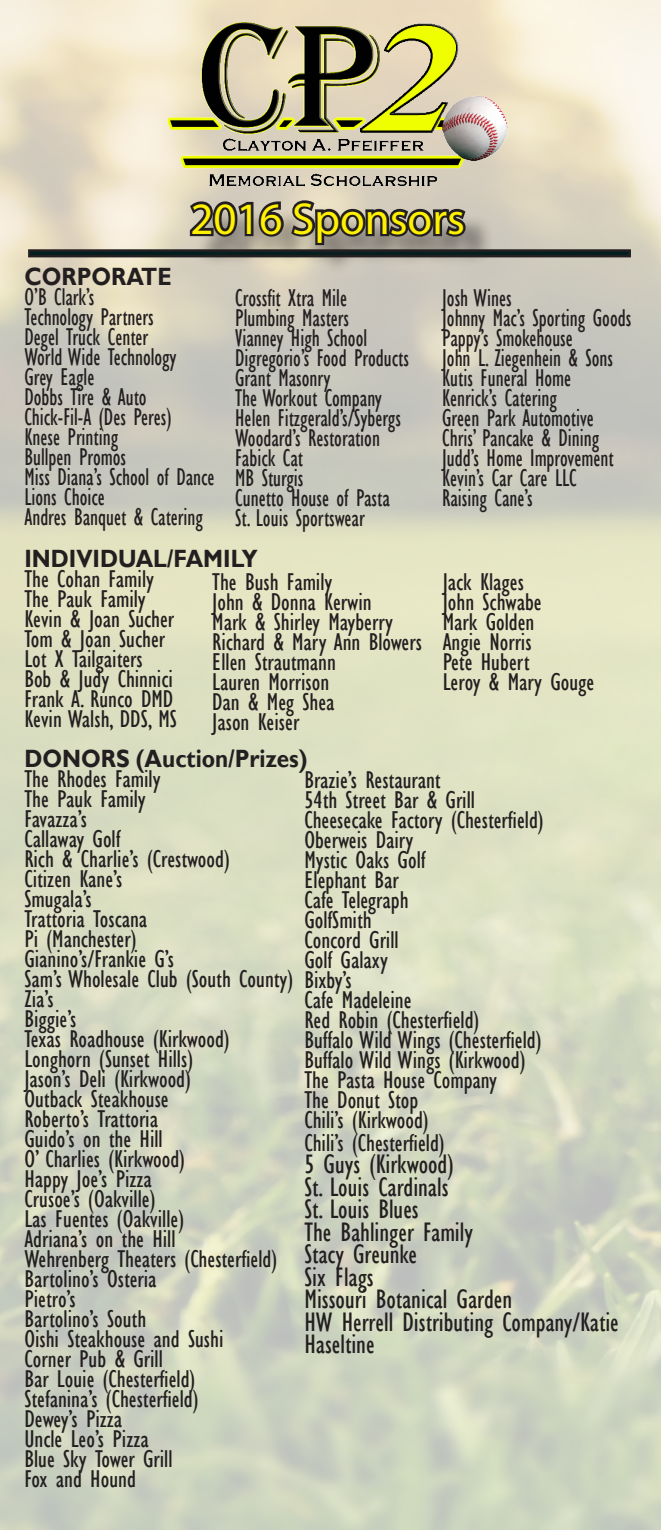
<style>
.page{position:relative;width:661px;height:1530px;background:#fff}
.page>*{position:absolute;margin:0;border:0;box-sizing:border-box;transform-origin:0 0}
.t1{font:45px "Myriad Pro";color:#fff101}
.t2{font:condensed 27.5px/22.5px "Gill Sans";color:#231f20}
.t3{font:condensed 25px "Gill Sans";color:#231f20}
.t4{font:condensed 25px "Gill Sans";color:#231f20;scale:.9 1}
.t5{font:700 25px "Gill Sans";color:#231f20;scale:.9 1}
</style>
<div class="page">
<img style="left:153px;top:0;width:367px;height:204px">
<div style="left:29px;top:251px;width:600px;height:5px;background:#011f20"></div>
<div style="left:28px;top:249px;width:603px;height:8px;border:2px solid #231f20"></div>
<div style="left:194px;top:205px;width:301px;height:70px;background:#231f20;opacity:.49"></div>
<svg style="left:185px;top:198px;width:283px;height:227px;background:#b3b0a6"></svg>
<p class="t1" style="left:190px;top:191px;width:276px">2016 Sponsors</p>
<p class="t5" style="left:24px;top:262px;width:165px">CORPORATE</p>
<p class="t4" style="left:24px;top:283px;width:79px">O’B Clark’s</p>
<p class="t4" style="left:24px;top:303px;width:145px">Technology Partners</p>
<p class="t4" style="left:24px;top:323px;width:139px">Degel Truck Center</p>
<p class="t4" style="left:24px;top:343px;width:170px">World Wide Technology</p>
<p class="t4" style="left:24px;top:363px;width:79px">Grey Eagle</p>
<p class="t4" style="left:24px;top:383px;width:137px">Dobbs Tire &amp; Auto</p>
<p class="t4" style="left:24px;top:403px;width:165px">Chick-Fil-A (Des Peres)</p>
<p class="t4" style="left:24px;top:423px;width:106px">Knese Printing</p>
<p class="t4" style="left:24px;top:443px;width:115px">Bullpen Promos</p>
<p class="t4" style="left:24px;top:463px;width:213px">Miss Diana’s School of Dance</p>
<p class="t4" style="left:24px;top:483px;width:91px">Lions Choice</p>
<p class="t4" style="left:24px;top:503px;width:200px">Andres Banquet &amp; Catering</p>
<p class="t4" style="left:235px;top:283px;width:126px">Crossfit Xtra Mile</p>
<p class="t4" style="left:235px;top:303px;width:128px">Plumbing Masters</p>
<p class="t4" style="left:235px;top:323px;width:148px">Vianney High School</p>
<p class="t4" style="left:235px;top:343px;width:194px">Digregorio’s Food Products</p>
<p class="t4" style="left:235px;top:363px;width:107px">Grant Masonry</p>
<p class="t4" style="left:235px;top:383px;width:164px">The Workout Company</p>
<p class="t4" style="left:235px;top:403px;width:186px">Helen Fitzgerald’s/Sybergs</p>
<p class="t4" style="left:235px;top:423px;width:162px">Woodard’s Restoration</p>
<p class="t4" style="left:235px;top:443px;width:77px">Fabick Cat</p>
<p class="t4" style="left:235px;top:463px;width:77px">MB Sturgis</p>
<p class="t4" style="left:235px;top:483px;width:173px">Cunetto House of Pasta</p>
<p class="t4" style="left:235px;top:503px;width:145px">St. Louis Sportswear</p>
<p class="t5" style="left:24px;top:544px;width:261px">INDIVIDUAL/FAMILY</p>
<p class="t3" style="left:24px;top:565px;width:131px">The Cohan Family</p>
<p class="t3" style="left:24px;top:585px;width:123px">The Pauk Family</p>
<p class="t3" style="left:24px;top:605px;width:151px">Kevin &amp; Joan Sucher</p>
<p class="t3" style="left:24px;top:625px;width:142px">Tom &amp; Joan Sucher</p>
<p class="t3" style="left:24px;top:645px;width:120px">Lot X Tailgaiters</p>
<p class="t3" style="left:24px;top:665px;width:150px">Bob &amp; Judy Chinnici</p>
<p class="t3" style="left:24px;top:685px;width:150px">Frank A. Runco DMD</p>
<p class="t3" style="left:24px;top:705px;width:154px">Kevin Walsh, DDS, MS</p>
<p class="t3" style="left:212px;top:567px;width:122px">The Bush Family</p>
<p class="t3" style="left:212px;top:587px;width:161px">John &amp; Donna Kerwin</p>
<p class="t3" style="left:212px;top:607px;width:182px">Mark &amp; Shirley Mayberry</p>
<p class="t3" style="left:212px;top:627px;width:211px">Richard &amp; Mary Ann Blowers</p>
<p class="t3" style="left:212px;top:647px;width:125px">Ellen Strautmann</p>
<p class="t3" style="left:212px;top:667px;width:118px">Lauren Morrison</p>
<p class="t3" style="left:212px;top:687px;width:124px">Dan &amp; Meg Shea</p>
<p class="t3" style="left:212px;top:707px;width:88px">Jason Keiser</p>
<p class="t4" style="left:442px;top:283px;width:79px">Josh Wines</p>
<p class="t4" style="left:442px;top:303px;width:212px">Johnny Mac’s Sporting Goods</p>
<p class="t4" style="left:442px;top:323px;width:147px">Pappy’s Smokehouse</p>
<p class="t4" style="left:442px;top:343px;width:191px">John L. Ziegenhein &amp; Sons</p>
<p class="t4" style="left:442px;top:363px;width:145px">Kutis Funeral Home</p>
<p class="t4" style="left:442px;top:383px;width:129px">Kenrick’s Catering</p>
<p class="t4" style="left:442px;top:403px;width:170px">Green Park Automotive</p>
<p class="t4" style="left:442px;top:423px;width:176px">Chris’ Pancake &amp; Dining</p>
<p class="t4" style="left:442px;top:443px;width:192px">Judd’s Home Improvement</p>
<p class="t4" style="left:442px;top:463px;width:151px">Kevin’s Car Care LLC</p>
<p class="t4" style="left:442px;top:483px;width:102px">Raising Cane’s</p>
<p class="t3" style="left:442px;top:567px;width:83px">Jack Klages</p>
<p class="t3" style="left:442px;top:587px;width:100px">John Schwabe</p>
<p class="t3" style="left:442px;top:607px;width:93px">Mark Golden</p>
<p class="t3" style="left:442px;top:627px;width:90px">Angie Norris</p>
<p class="t3" style="left:442px;top:647px;width:88px">Pete Hubert</p>
<p class="t3" style="left:442px;top:667px;width:153px">Leroy &amp; Mary Gouge</p>
<p class="t5" style="left:24px;top:743px;width:316px">DONORS (Auction/Prizes)</p>
<p class="t3" style="left:24px;top:764px;width:138px">The Rhodes Family</p>
<p class="t3" style="left:24px;top:784px;width:123px">The Pauk Family</p>
<p class="t3" style="left:24px;top:804px;width:64px">Favazza’s</p>
<p class="t3" style="left:24px;top:824px;width:98px">Callaway Golf</p>
<p class="t3" style="left:24px;top:844px;width:207px">Rich &amp; Charlie’s (Crestwood)</p>
<p class="t3" style="left:24px;top:864px;width:99px">Citizen Kane’s</p>
<p class="t3" style="left:24px;top:884px;width:69px">Smugala’s</p>
<p class="t3" style="left:24px;top:904px;width:124px">Trattoria Toscana</p>
<p class="t3" style="left:24px;top:924px;width:113px">Pi (Manchester)</p>
<p class="t3" style="left:24px;top:944px;width:151px">Gianino’s/Frankie G’s</p>
<p class="t3" style="left:24px;top:964px;width:329px">Sam’s Wholesale Club (South County) Bixby’s</p>
<p class="t3" style="left:304px;top:765px;width:138px">Brazie’s Restaurant</p>
<p class="t3" style="left:304px;top:785px;width:172px">54th Street Bar &amp; Grill</p>
<p class="t3" style="left:304px;top:805px;width:241px">Cheesecake Factory (Chesterfield)</p>
<p class="t3" style="left:304px;top:825px;width:110px">Oberweis Dairy</p>
<p class="t3" style="left:304px;top:845px;width:123px">Mystic Oaks Golf</p>
<p class="t3" style="left:304px;top:865px;width:96px">Elephant Bar</p>
<p class="t3" style="left:304px;top:885px;width:106px">Cafe Telegraph</p>
<p class="t3" style="left:304px;top:905px;width:69px">GolfSmith</p>
<p class="t3" style="left:304px;top:925px;width:96px">Concord Grill</p>
<p class="t3" style="left:304px;top:945px;width:85px">Golf Galaxy</p>
<p class="t3" style="left:304px;top:985px;width:109px">Cafe Madeleine</p>
<p class="t3" style="left:304px;top:1005px;width:176px">Red Robin (Chesterfield)</p>
<p class="t3" style="left:304px;top:1025px;width:238px">Buffalo Wild Wings (Chesterfield)</p>
<p class="t3" style="left:304px;top:1045px;width:222px">Buffalo Wild Wings (Kirkwood)</p>
<p class="t3" style="left:304px;top:1065px;width:194px">The Pasta House Company</p>
<p class="t3" style="left:304px;top:1085px;width:115px">The Donut Stop</p>
<p class="t3" style="left:304px;top:1105px;width:126px">Chili’s (Kirkwood)</p>
<p class="t3" style="left:304px;top:1128px;width:142px">Chili’s (Chesterfield)</p>
<p class="t2" style="left:304px;top:1153px;width:151px">5 Guys (Kirkwood)</p>
<p class="t2" style="left:304px;top:1176px;width:146px">St. Louis Cardinals</p>
<p class="t2" style="left:304px;top:1198px;width:116px">St. Louis Blues</p>
<p class="t2" style="left:304px;top:1221px;width:170px">The Bahlinger Family</p>
<p class="t2" style="left:304px;top:1243px;width:114px">Stacy Greunke</p>
<p class="t2" style="left:304px;top:1266px;width:71px">Six Flags</p>
<p class="t2" style="left:304px;top:1288px;width:209px">Missouri Botanical Garden</p>
<p class="t2" style="left:304px;top:1311px;width:316px">HW Herrell Distributing Company/Katie<br>Haseltine</p>
<p class="t3" style="left:24px;top:984px;width:31px">Zia’s</p>
<p class="t3" style="left:24px;top:1004px;width:54px">Biggie’s</p>
<p class="t3" style="left:24px;top:1024px;width:207px">Texas Roadhouse (Kirkwood)</p>
<p class="t3" style="left:24px;top:1044px;width:170px">Longhorn (Sunset Hills)</p>
<p class="t3" style="left:24px;top:1064px;width:168px">Jason’s Deli (Kirkwood)</p>
<p class="t3" style="left:24px;top:1084px;width:146px">Outback Steakhouse</p>
<p class="t3" style="left:24px;top:1104px;width:135px">Roberto’s Trattoria</p>
<p class="t3" style="left:24px;top:1124px;width:140px">Guido’s on the Hill</p>
<p class="t3" style="left:24px;top:1144px;width:162px">O’ Charlies (Kirkwood)</p>
<p class="t3" style="left:24px;top:1164px;width:129px">Happy Joe’s Pizza</p>
<p class="t3" style="left:24px;top:1184px;width:133px">Crusoe’s (Oakville)</p>
<p class="t3" style="left:24px;top:1204px;width:161px">Las Fuentes (Oakville)</p>
<p class="t3" style="left:24px;top:1224px;width:153px">Adriana’s on the Hill</p>
<p class="t3" style="left:24px;top:1244px;width:254px">Wehrenberg Theaters (Chesterfield)</p>
<p class="t3" style="left:24px;top:1264px;width:134px">Bartolino’s Osteria</p>
<p class="t3" style="left:24px;top:1284px;width:53px">Pietro’s</p>
<p class="t3" style="left:24px;top:1304px;width:123px">Bartolino’s South</p>
<p class="t3" style="left:24px;top:1324px;width:200px">Oishi Steakhouse and Sushi</p>
<p class="t3" style="left:24px;top:1344px;width:140px">Corner Pub &amp; Grill</p>
<p class="t3" style="left:24px;top:1364px;width:172px">Bar Louie (Chesterfield)</p>
<p class="t3" style="left:24px;top:1384px;width:176px">Stefanina’s (Chesterfield)</p>
<p class="t3" style="left:24px;top:1404px;width:99px">Dewey’s Pizza</p>
<p class="t3" style="left:24px;top:1424px;width:126px">Uncle Leo’s Pizza</p>
<p class="t3" style="left:24px;top:1444px;width:150px">Blue Sky Tower Grill</p>
<p class="t3" style="left:24px;top:1464px;width:113px">Fox and Hound</p>
</div>
